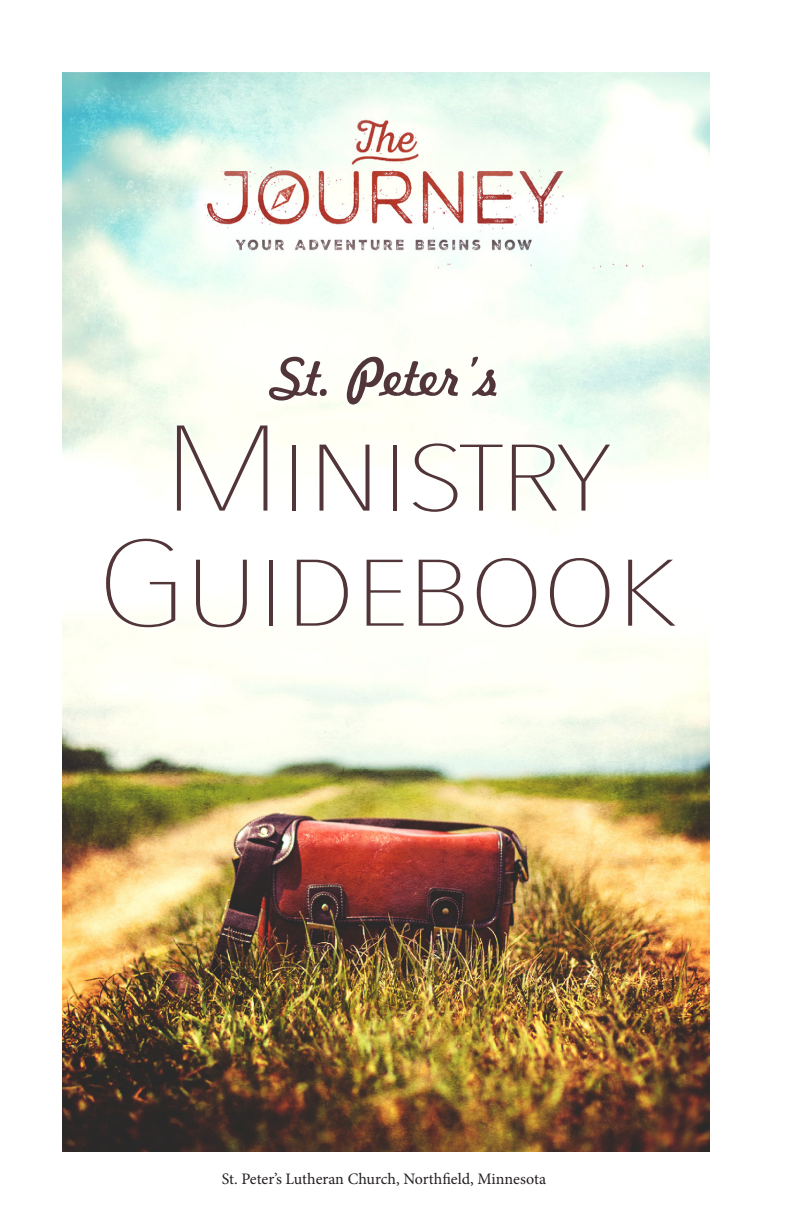
<style>
.page{position:relative;width:792px;height:1224px;background:#fff}
.page>*{position:absolute;margin:0;border:0;box-sizing:border-box;transform-origin:0 0}
.t1{font:200 120.2px/115px "Avenir Next Condensed";letter-spacing:-.04em;color:#513538;text-align:center;scale:1.5 1}
.t2{font:51.2px "Freehand 521 BT Regular C";color:#513538}
.t3{font:16px "Minion Pro";color:#231f20}
</style>
<div class="page">
<img style="left:62px;top:72px;width:648px;height:1080px">
<div style="left:97px;top:348px;width:586px;height:288px;background:#fff"></div>
<h2 class="t2" style="left:271px;top:343px;width:231px">St. Peter’s</h2>
<h1 class="t1" style="left:96px;top:411px;width:389px">Ministry<br>Guidebook</h1>
<p class="t3" style="left:222px;top:1168px;width:326px">St. Peter’s Lutheran Church, Northfield, Minnesota</p>
</div>
